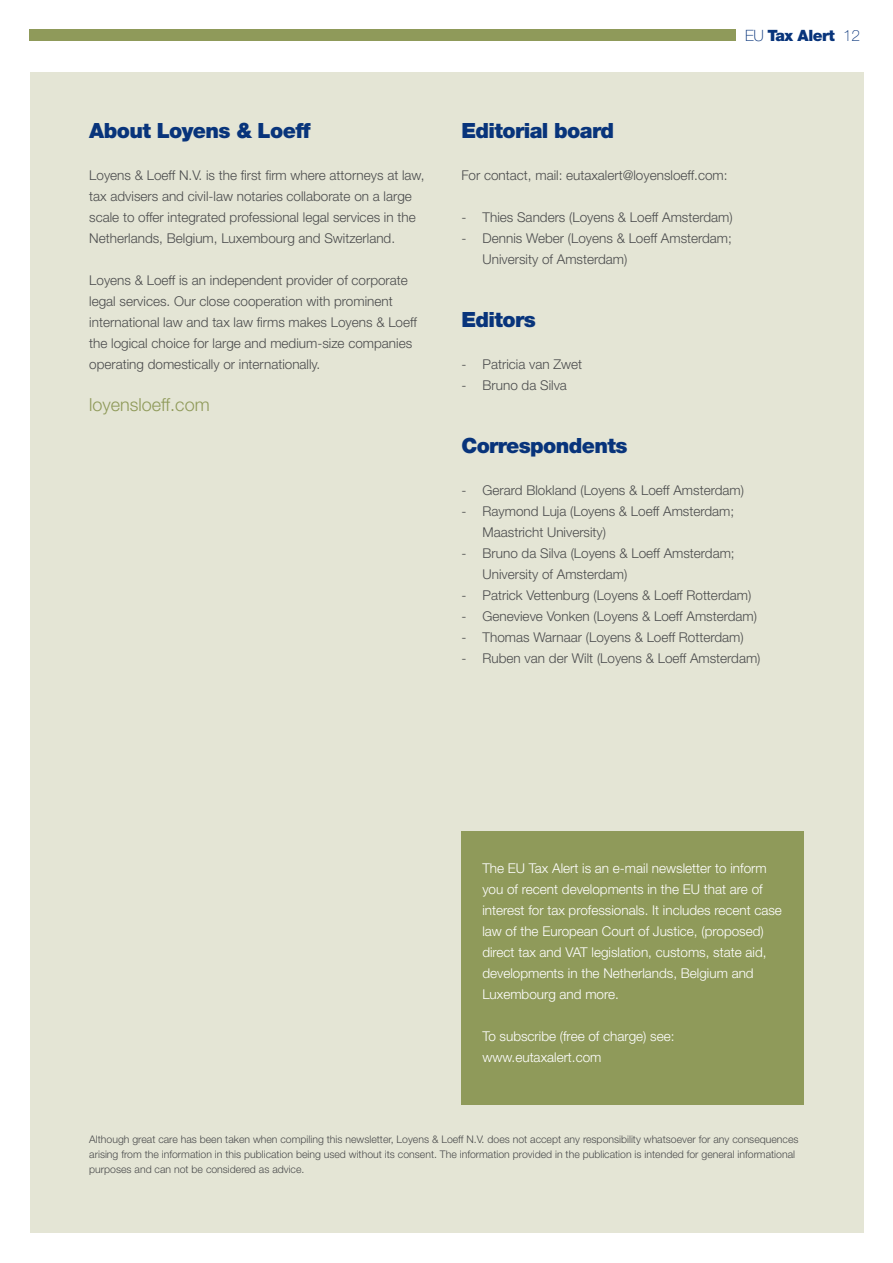
<style>
.page{position:relative;width:893px;height:1263px;background:#fff}
.page>*{position:absolute;margin:0;border:0;box-sizing:border-box;transform-origin:0 0}
.Subkop_donkerblauw_1{font:900 21px "Helvetica Neue LT Pro";letter-spacing:-.03em;color:#08347b}
.Kopje_mosgroen_12_pt{font:300 18px "Helvetica Neue LT Pro";color:#8f9a5a}
.t1{font:900 15.6px "Helvetica Neue LT Pro";letter-spacing:-.03em;color:#08347b}
.Platte_tekst_light{font:300 13.5px/21px "Helvetica Neue LT Pro";color:#4b4c4d}
.Platte_tekst_light-2{font:300 13.5px/21px "Helvetica Neue LT Pro";color:#fff}
.Platte_tekst_light-3{font:300 10.5px/15px "Helvetica Neue LT Pro";color:#4b4c4d}
.s1{font-weight:100}
</style>
<div class="page">
<div style="left:30px;top:30px;width:706px;height:11px;background:#8f9a5a"></div>
<div style="left:30px;top:72px;width:833px;height:1161px;background:#e4e5d5"></div>
<div style="left:461px;top:831px;width:343px;height:273px;background:#8f9a5a"></div>
<p class="Subkop_donkerblauw_1" style="left:89px;top:118px;width:223px">About Loyens &amp; Loeff</p>
<p class="Platte_tekst_light" style="left:89px;top:164px;width:337px">Loyens &amp; Loeff N.V. is the first firm where attorneys at law,</p>
<p class="Platte_tekst_light" style="left:89px;top:185px;width:324px">tax advisers and civil-law notaries collaborate on a large</p>
<p class="Platte_tekst_light" style="left:89px;top:206px;width:328px">scale to offer integrated professional legal services in the</p>
<p class="Platte_tekst_light" style="left:89px;top:227px;width:307px">Netherlands, Belgium, Luxembourg and Switzerland.</p>
<p class="Platte_tekst_light" style="left:89px;top:269px;width:320px">Loyens &amp; Loeff is an independent provider of corporate</p>
<p class="Platte_tekst_light" style="left:89px;top:290px;width:305px">legal services. Our close cooperation with prominent</p>
<p class="Platte_tekst_light" style="left:89px;top:311px;width:329px">international law and tax law firms makes Loyens &amp; Loeff</p>
<p class="Platte_tekst_light" style="left:89px;top:332px;width:324px">the logical choice for large and medium-size companies</p>
<p class="Platte_tekst_light" style="left:89px;top:353px;width:233px">operating domestically or internationally.</p>
<p class="Kopje_mosgroen_12_pt" style="left:89px;top:394px;width:122px">loyensloeff.com</p>
<p class="t1" style="left:745px;top:26px;width:116px"><span class="s1">EU</span> Tax Alert <span class="s1">12</span></p>
<p class="Subkop_donkerblauw_1" style="left:461px;top:118px;width:154px">Editorial board</p>
<p class="Platte_tekst_light" style="left:461px;top:164px;width:268px">For contact, mail: eutaxalert@loyensloeff.com:</p>
<p class="Platte_tekst_light" style="left:461px;top:206px;width:273px">- Thies Sanders (Loyens &amp; Loeff Amsterdam)</p>
<p class="Platte_tekst_light" style="left:483px;top:227px;width:251px;text-indent:-21px">- Dennis Weber (Loyens &amp; Loeff Amsterdam;<br>University of Amsterdam)</p>
<p class="Subkop_donkerblauw_1" style="left:461px;top:307px;width:76px">Editors</p>
<p class="Platte_tekst_light" style="left:461px;top:353px;width:122px">- Patricia van Zwet</p>
<p class="Platte_tekst_light" style="left:461px;top:374px;width:107px">- Bruno da Silva</p>
<p class="Subkop_donkerblauw_1" style="left:461px;top:433px;width:168px">Correspondents</p>
<p class="Platte_tekst_light" style="left:461px;top:479px;width:284px">- Gerard Blokland (Loyens &amp; Loeff Amsterdam)</p>
<p class="Platte_tekst_light" style="left:483px;top:500px;width:253px;text-indent:-21px">- Raymond Luja (Loyens &amp; Loeff Amsterdam;<br>Maastricht University)</p>
<p class="Platte_tekst_light" style="left:483px;top:542px;width:254px;text-indent:-21px">- Bruno da Silva (Loyens &amp; Loeff Amsterdam;<br>University of Amsterdam)</p>
<p class="Platte_tekst_light" style="left:461px;top:584px;width:291px">- Patrick Vettenburg (Loyens &amp; Loeff Rotterdam)</p>
<p class="Platte_tekst_light" style="left:461px;top:605px;width:297px">- Genevieve Vonken (Loyens &amp; Loeff Amsterdam)</p>
<p class="Platte_tekst_light" style="left:461px;top:626px;width:284px">- Thomas Warnaar (Loyens &amp; Loeff Rotterdam)</p>
<p class="Platte_tekst_light" style="left:461px;top:647px;width:301px">- Ruben van der Wilt (Loyens &amp; Loeff Amsterdam)</p>
<p class="Platte_tekst_light-2" style="left:482px;top:857px;width:301px">The EU Tax Alert is an e-mail newsletter to inform you of recent developments in the EU that are of interest for tax professionals. It includes recent case law of the European Court of Justice, (proposed) direct tax and VAT legislation, customs, state aid, developments in the Netherlands, Belgium and Luxembourg and more.</p>
<p class="Platte_tekst_light-2" style="left:482px;top:1025px;width:194px">To subscribe (free of charge) see:</p>
<p class="Platte_tekst_light-2" style="left:482px;top:1046px;width:121px">www.eutaxalert.com</p>
<p class="Platte_tekst_light-3" style="left:89px;top:1131px;width:711px">Although great care has been taken when compiling this newsletter, Loyens &amp; Loeff N.V. does not accept any responsibility whatsoever for any consequences arising from the information in this publication being used without its consent. The information provided in the publication is intended for general informational purposes and can not be considered as advice.</p>
</div>
